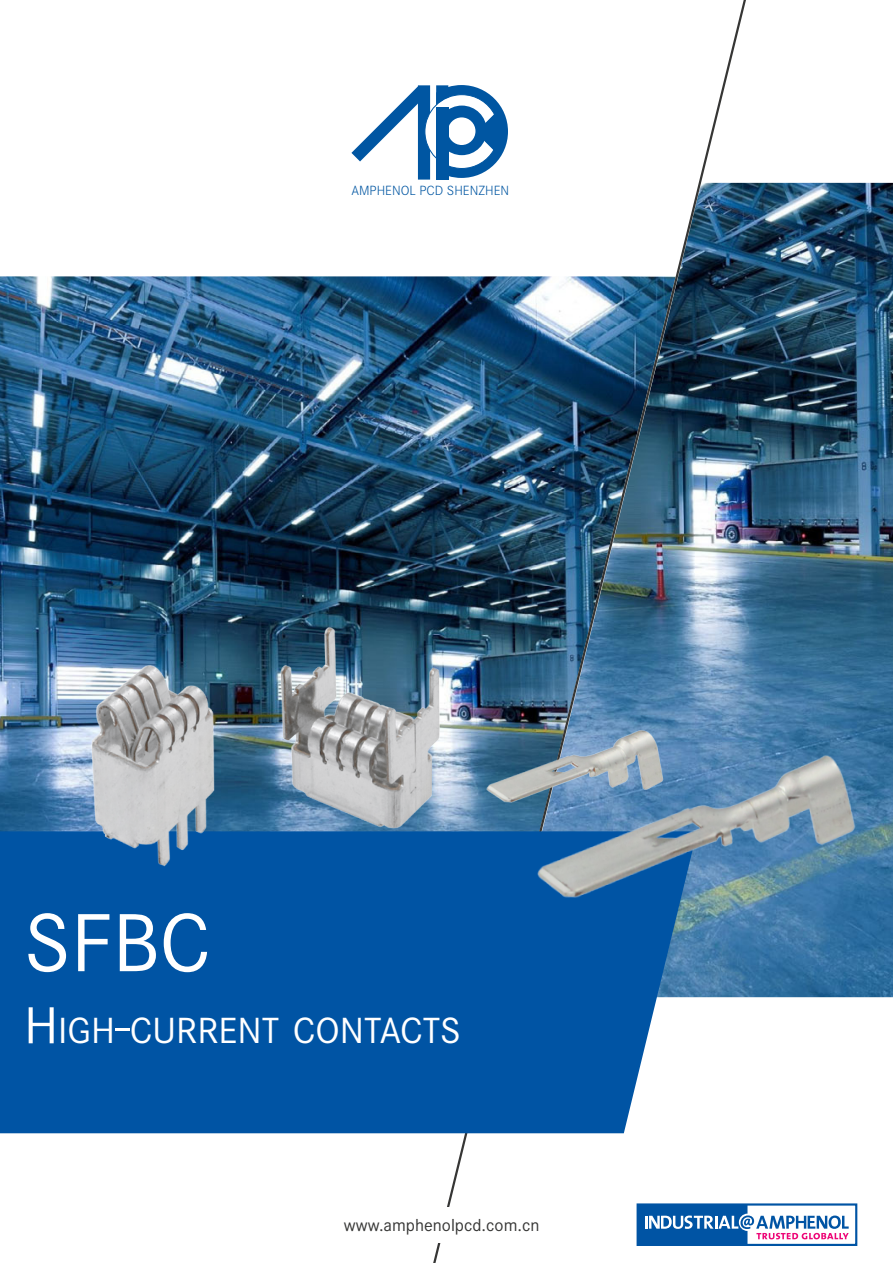
<style>
.page{position:relative;width:893px;height:1263px;background:#fff}
.page>*{position:absolute;margin:0;border:0;box-sizing:border-box;transform-origin:0 0}
.t1{font:85.5px "Corporate S";color:#fff}
.t2{font:37.8px "Corporate S";color:#fff}
.t3{font:18px "Corporate S";color:#363635}
.t4{font:300 13.8px "Corporate S";color:#0056a2}
.s1{font-size:54px}
</style>
<div class="page">
<img style="left:0;top:276px;width:428px;height:555px">
<img style="left:751px;top:183px;width:142px;height:814px">
<svg style="left:751px;top:1204px;width:107px;height:42px"></svg>
<img style="left:428px;top:180px;width:323px;height:1083px">
<div style="left:0;top:831px;width:697px;height:302px;background:#0054a4"></div>
<div style="left:344px;top:1207px;width:195px;height:35px;background:#fff"></div>
<svg style="left:351px;top:0;width:395px;height:180px"></svg>
<img style="left:16px;top:564px;width:259px;height:384px">
<img style="left:228px;top:540px;width:259px;height:384px">
<img style="left:446px;top:553px;width:259px;height:11px">
<img style="left:426px;top:564px;width:467px;height:424px">
<p class="t4" style="left:351px;top:181px;width:159px">AMPHENOL PCD SHENZHEN</p>
<h1 class="t1" style="left:24px;top:881px;width:188px">SFBC</h1>
<h2 class="t2" style="left:24px;top:1003px;width:438px"><span class="s1">H</span>IGH<span class="s1">-</span>CURRENT CONTACTS</h2>
<p class="t3" style="left:344px;top:1211px;width:197px">www.amphenolpcd.com.cn</p>
</div>
